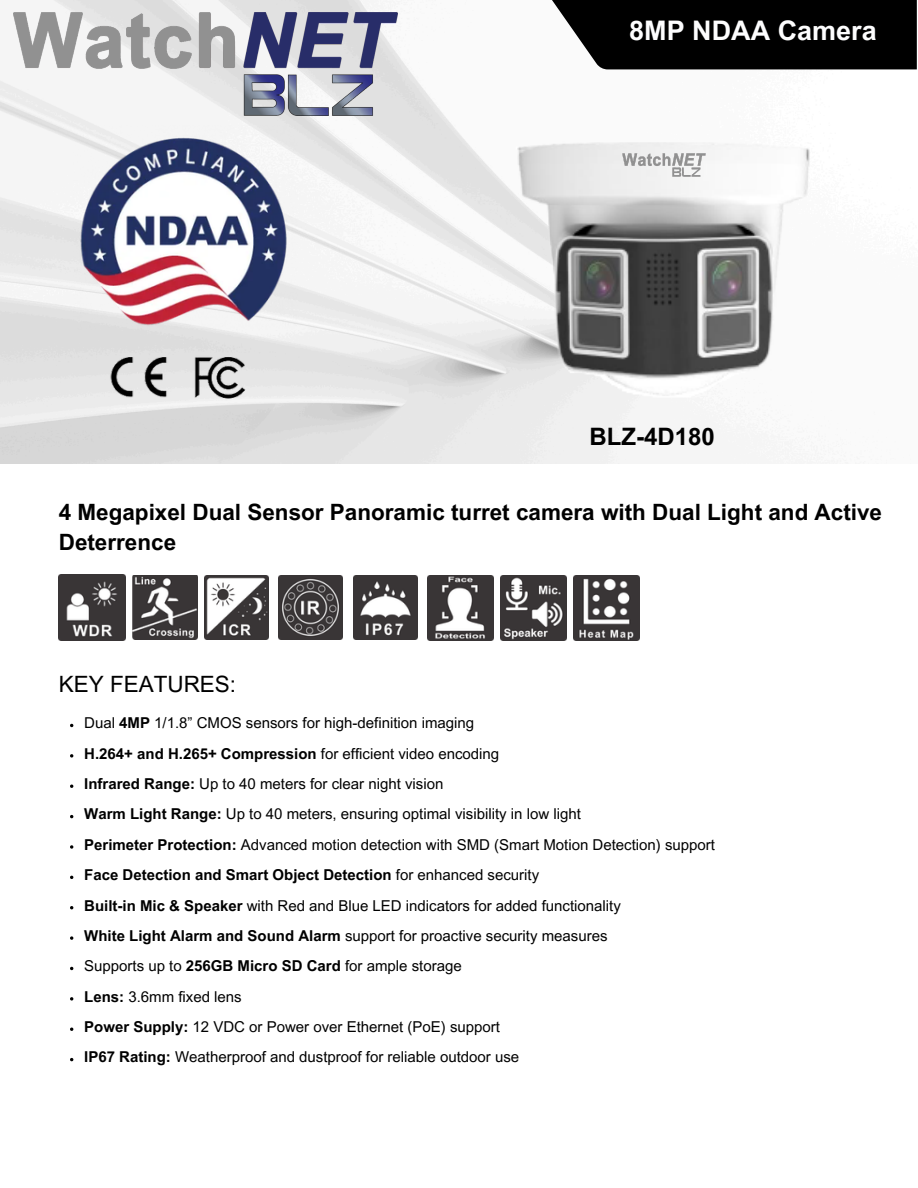
<style>
.page{position:relative;width:918px;height:1188px;background:#fff}
.page>*{position:absolute;margin:0;border:0;box-sizing:border-box;transform-origin:0 0}
.t1{font:700 27px "Arial MT Pro";color:#fdfdfe}
.t2{font:700 24px "Arial MT Pro";color:#000}
.t3{font:700 22.5px/30.3px "Arial MT Pro";color:#000}
.t4{font:22.5px "Arial MT Pro";color:#000}
.t5{font:15px/30.3px "Arial MT Pro";color:#000}
.s1{font-weight:700}
</style>
<div class="page">
<img style="left:0;top:0;width:917px;height:464px">
<svg style="left:552px;top:0;width:365px;height:69px;background:#101010"></svg>
<img style="left:81px;top:329px;width:198px;height:110px">
<img style="left:74px;top:126px;width:224px;height:203px">
<img style="left:59px;top:574px;width:66px;height:67px">
<img style="left:204px;top:575px;width:64px;height:64px">
<img style="left:132px;top:575px;width:65px;height:64px">
<img style="left:279px;top:575px;width:64px;height:64px">
<img style="left:13px;top:13px;width:385px;height:102px">
<img style="left:353px;top:575px;width:64px;height:64px">
<img style="left:502px;top:126px;width:336px;height:286px">
<img style="left:623px;top:154px;width:83px;height:22px">
<img style="left:428px;top:575px;width:65px;height:66px">
<img style="left:574px;top:575px;width:65px;height:66px">
<img style="left:501px;top:575px;width:65px;height:66px">
<svg style="left:70px;top:754px;width:3px;height:4px"></svg>
<svg style="left:70px;top:845px;width:3px;height:4px"></svg>
<svg style="left:70px;top:936px;width:3px;height:4px"></svg>
<svg style="left:70px;top:997px;width:3px;height:4px"></svg>
<h1 class="t1" style="left:629px;top:21px;width:249px">8MP NDAA Camera</h1>
<h2 class="t2" style="left:590px;top:427px;width:127px">BLZ-4D180</h2>
<h4 class="t3" style="left:59px;top:499px;width:825px">4 Megapixel Dual Sensor Panoramic turret camera with Dual Light and Active<br>Deterrence</h4>
<h3 class="t4" style="left:59px;top:676px;width:179px">KEY FEATURES:</h3>
<p class="t5" style="left:84px;top:710px;width:632px">Dual <span class="s1">4MP</span> 1/1.8” CMOS sensors for high-definition imaging<br><span class="s1">H.264+ and H.265+ Compression</span> for efficient video encoding<br><span class="s1">Infrared Range:</span> Up to 40 meters for clear night vision<br><span class="s1">Warm Light Range:</span> Up to 40 meters, ensuring optimal visibility in low light<br><span class="s1">Perimeter Protection:</span> Advanced motion detection with SMD (Smart Motion Detection) support <span class="s1">Face Detection and Smart Object Detection</span> for enhanced security<br><span class="s1">Built-in Mic &amp; Speaker</span> with Red and Blue LED indicators for added functionality<br><span class="s1">White Light Alarm and Sound Alarm</span> support for proactive security measures<br>Supports up to <span class="s1">256GB Micro SD Card</span> for ample storage<br><span class="s1">Lens:</span> 3.6mm fixed lens<br><span class="s1">Power Supply:</span> 12 VDC or Power over Ethernet (PoE) support<br><span class="s1">IP67 Rating:</span> Weatherproof and dustproof for reliable outdoor use</p>
</div>
